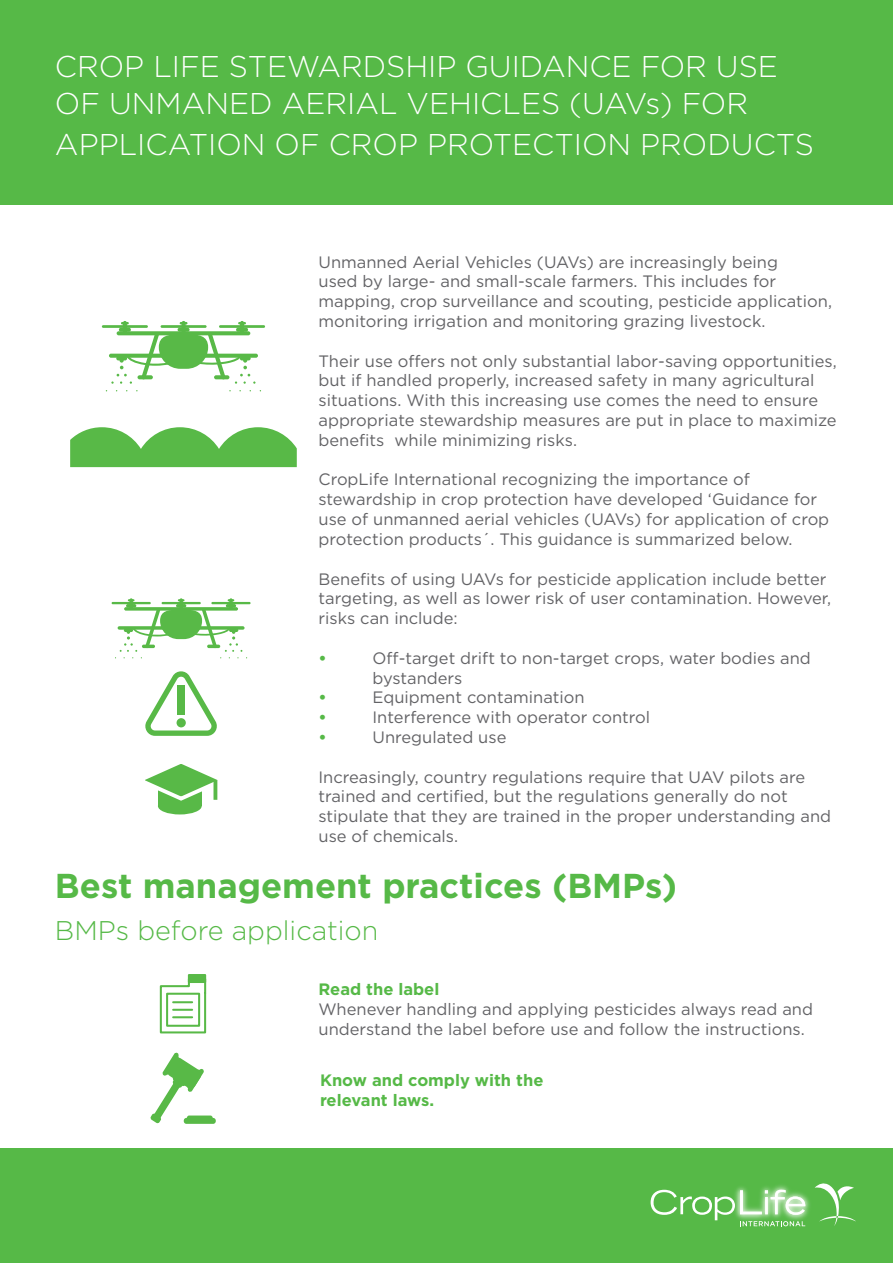
<style>
.page{position:relative;width:893px;height:1263px;background:#fff}
.page>*{position:absolute;margin:0;border:0;box-sizing:border-box;transform-origin:0 0}
.t1{font:700 34.5px "Gotham";color:#56b947}
.t2{font:300 30px/36px "Gotham";color:#fff}
.t3{font:300 27px "Gotham";color:#56b947}
.t4{font:16.5px/19.8px "Gotham";color:#636366}
.t5{font:700 16.5px/19.8px "Gotham";color:#56b947}
</style>
<div class="page">
<div style="left:0;top:0;width:893px;height:204px;background:#56b947"></div>
<div style="left:0;top:1149px;width:893px;height:114px;background:#56b947"></div>
<img style="left:736px;top:1185px;width:74px;height:32px">
<svg style="left:815px;top:1183px;width:41px;height:43px"></svg>
<svg style="left:651px;top:1190px;width:154px;height:36px"></svg>
<svg style="left:109px;top:354px;width:149px;height:4px"></svg>
<hr style="left:117px;top:331px;width:133px;height:4px;background:#85cb78;border-radius:2px">
<hr style="left:123px;top:321px;width:4px;height:13px;background:#58b947;border-radius:2px">
<hr style="left:102px;top:325px;width:46px;height:3px;background:#58b947">
<svg style="left:119px;top:328px;width:12px;height:4px"></svg>
<hr style="left:161px;top:325px;width:46px;height:3px;background:#58b947">
<svg style="left:178px;top:328px;width:12px;height:4px"></svg>
<svg style="left:180px;top:322px;width:7px;height:2px"></svg>
<hr style="left:240px;top:321px;width:4px;height:13px;background:#58b947;border-radius:2px">
<hr style="left:219px;top:325px;width:46px;height:3px;background:#58b947">
<svg style="left:236px;top:328px;width:12px;height:4px"></svg>
<svg style="left:111px;top:332px;width:144px;height:52px"></svg>
<svg style="left:70px;top:427px;width:227px;height:40px;background:#72c464"></svg>
<svg style="left:145px;top:671px;width:72px;height:65px"></svg>
<div style="left:177px;top:686px;width:8px;height:29px;background:#58b947"></div>
<div style="left:177px;top:718px;width:9px;height:9px;background:#58b947;border-radius:50%"></div>
<hr style="left:112px;top:602px;width:39px;height:2px;background:#58b947">
<hr style="left:229px;top:598px;width:4px;height:12px;background:#a4d89a;border-radius:2px">
<hr style="left:211px;top:602px;width:40px;height:2px;background:#58b947">
<svg style="left:115px;top:599px;width:132px;height:59px"></svg>
<div style="left:158px;top:788px;width:44px;height:18px;background:#58b947"></div>
<div style="left:158px;top:797px;width:44px;height:17px;background:#58b947;border-radius:50%"></div>
<svg style="left:145px;top:764px;width:73px;height:37px"></svg>
<svg style="left:213px;top:780px;width:4px;height:20px"></svg>
<div style="left:188px;top:974px;width:18px;height:9px;border:2px solid #58b947"></div>
<svg style="left:160px;top:977px;width:46px;height:56px"></svg>
<div style="left:187px;top:1115px;width:26px;height:5px;background:#58b947;border-radius:2px"></div>
<div style="left:184px;top:1118px;width:32px;height:6px;background:#58b947;border-radius:3px"></div>
<svg style="left:150px;top:1052px;width:54px;height:72px"></svg>
<h2 class="t2" style="left:55px;top:48px;width:725px">CROP LIFE STEWARDSHIP GUIDANCE FOR USE<br>OF UNMANED AERIAL VEHICLES (UAVs) FOR</h2>
<h2 class="t2" style="left:55px;top:125px;width:761px">APPLICATION OF CROP PROTECTION PRODUCTS</h2>
<p class="t4" style="left:318px;top:251px;width:515px">Unmanned Aerial Vehicles (UAVs) are increasingly being<br>used by large- and small-scale farmers. This includes for mapping, crop surveillance and scouting, pesticide application, monitoring irrigation and monitoring grazing livestock.</p>
<p class="t4" style="left:318px;top:350px;width:520px">Their use offers not only substantial labor-saving opportunities, but if handled properly, increased safety in many agricultural situations. With this increasing use comes the need to ensure appropriate stewardship measures are put in place to maximize benefits while minimizing risks.</p>
<p class="t4" style="left:318px;top:469px;width:512px">CropLife International recognizing the importance of stewardship in crop protection have developed ‘Guidance for use of unmanned aerial vehicles (UAVs) for application of crop protection products´. This guidance is summarized below.</p>
<p class="t4" style="left:318px;top:568px;width:514px">Benefits of using UAVs for pesticide application include better targeting, as well as lower risk of user contamination. However, risks can include:</p>
<p class="t5" style="left:318px;top:648px;width:10px">•</p>
<p class="t4" style="left:372px;top:648px;width:440px">Off-target drift to non-target crops, water bodies and bystanders</p>
<p class="t5" style="left:318px;top:687px;width:10px">•</p>
<p class="t4" style="left:372px;top:687px;width:214px">Equipment contamination</p>
<p class="t5" style="left:318px;top:707px;width:10px">•</p>
<p class="t4" style="left:372px;top:707px;width:279px">Interference with operator control</p>
<p class="t5" style="left:318px;top:727px;width:10px">•</p>
<p class="t4" style="left:372px;top:727px;width:135px">Unregulated use</p>
<p class="t4" style="left:318px;top:766px;width:514px">Increasingly, country regulations require that UAV pilots are trained and certified, but the regulations generally do not stipulate that they are trained in the proper understanding and use of chemicals.</p>
<h1 class="t1" style="left:55px;top:863px;width:624px">Best management practices (BMPs)</h1>
<h3 class="t3" style="left:55px;top:913px;width:325px">BMPs before application</h3>
<p class="t5" style="left:318px;top:979px;width:122px">Read the label</p>
<p class="t4" style="left:318px;top:999px;width:496px">Whenever handling and applying pesticides always read and understand the label before use and follow the instructions.</p>
<p class="t5" style="left:320px;top:1070px;width:225px">Know and comply with the relevant laws.</p>
</div>
